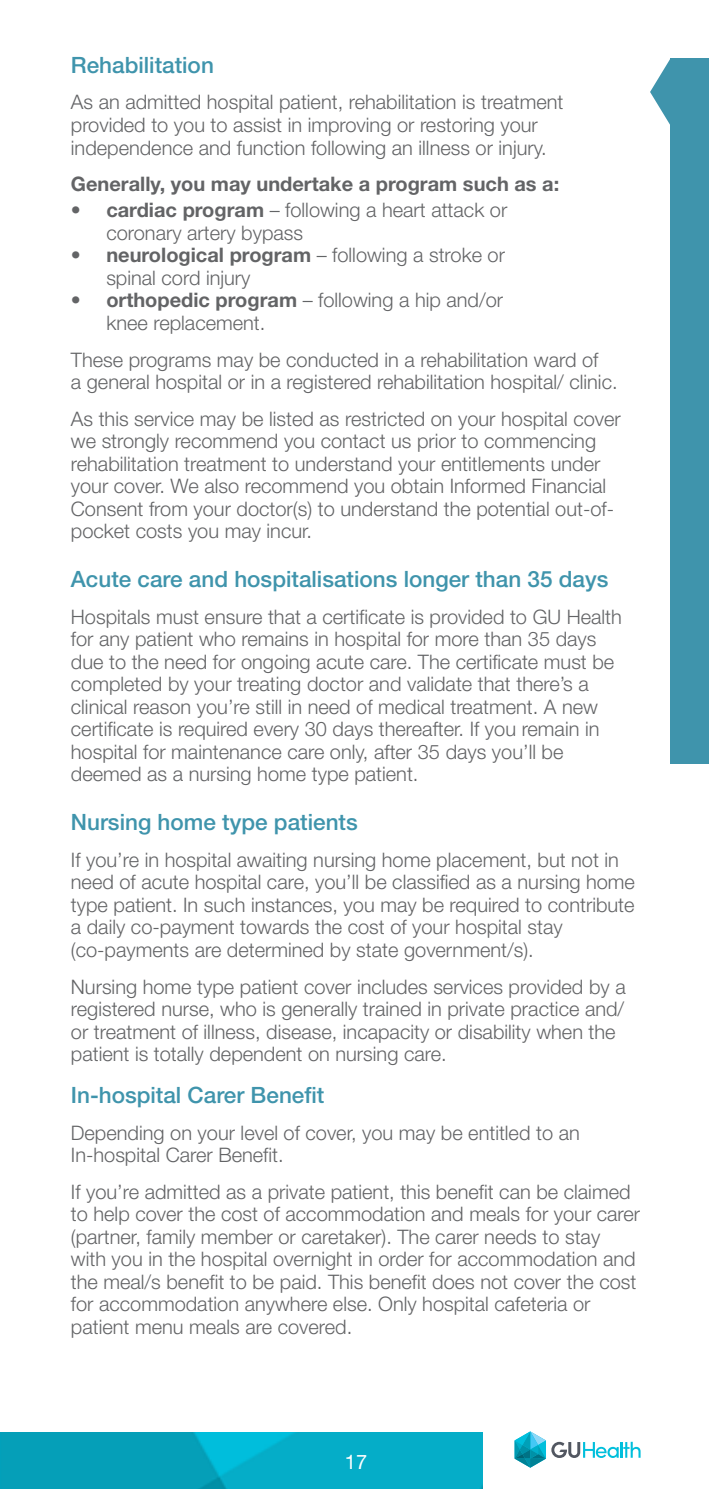
<style>
.page{position:relative;width:709px;height:1489px;background:#fff}
.page>*{position:absolute;margin:0;border:0;box-sizing:border-box;transform-origin:0 0}
.t1{font:500 22.5px "Helvetica Neue LT Std";color:#3f94ac}
.t2{font:300 20px/22.5px "Helvetica Neue LT Std";color:#636466}
.t3{font:700 20px "Helvetica Neue LT Std";color:#636466}
.t4{font:20px "Helvetica Neue LT Std";color:#fff}
.s1{font-weight:700}
</style>
<div class="page">
<img style="left:0;top:1432px;width:482px;height:56px">
<svg style="left:650px;top:59px;width:20px;height:66px"></svg>
<div style="left:670px;top:59px;width:39px;height:704px;background:#3f94ac"></div>
<svg style="left:514px;top:1431px;width:126px;height:36px"></svg>
<p class="t1" style="left:71px;top:51px;width:144px">Rehabilitation</p>
<p class="t2" style="left:71px;top:91px;width:494px">As an admitted hospital patient, rehabilitation is treatment provided to you to assist in improving or restoring your independence and function following an illness or injury.</p>
<p class="t3" style="left:71px;top:172px;width:490px">Generally, you may undertake a program such as a:</p>
<p class="t2" style="left:106px;top:198px;width:402px;text-indent:-35px">• <span class="s1">cardiac program</span> – following a heart attack or coronary artery bypass</p>
<p class="t2" style="left:106px;top:243px;width:400px;text-indent:-35px">• <span class="s1">neurological program</span> – following a stroke or spinal cord injury</p>
<p class="t2" style="left:106px;top:288px;width:398px;text-indent:-35px">• <span class="s1">orthopedic program</span> – following a hip and/or knee replacement.</p>
<p class="t2" style="left:71px;top:348px;width:548px">These programs may be conducted in a rehabilitation ward of<br>a general hospital or in a registered rehabilitation hospital/ clinic.</p>
<p class="t2" style="left:71px;top:407px;width:551px">As this service may be listed as restricted on your hospital cover we strongly recommend you contact us prior to commencing rehabilitation treatment to understand your entitlements under your cover. We also recommend you obtain Informed Financial Consent from your doctor(s) to understand the potential out-of&shy;pocket costs you may incur.</p>
<p class="t1" style="left:71px;top:565px;width:539px">Acute care and hospitalisations longer than 35 days</p>
<p class="t2" style="left:71px;top:605px;width:552px">Hospitals must ensure that a certificate is provided to GU Health for any patient who remains in hospital for more than 35 days due to the need for ongoing acute care. The certificate must be completed by your treating doctor and validate that there’s a clinical reason you’re still in need of medical treatment. A new certificate is required every 30 days thereafter. If you remain in hospital for maintenance care only, after 35 days you’ll be deemed as a nursing home type patient.</p>
<p class="t1" style="left:71px;top:808px;width:288px">Nursing home type patients</p>
<p class="t2" style="left:71px;top:848px;width:565px">If you’re in hospital awaiting nursing home placement, but not in need of acute hospital care, you’ll be classified as a nursing home type patient. In such instances, you may be required to contribute a daily co-payment towards the cost of your hospital stay (co-payments are determined by state government/s).</p>
<p class="t2" style="left:71px;top:974px;width:556px">Nursing home type patient cover includes services provided by a registered nurse, who is generally trained in private practice and/ or treatment of illness, disease, incapacity or disability when the patient is totally dependent on nursing care.</p>
<p class="t1" style="left:71px;top:1081px;width:255px">In-hospital Carer Benefit</p>
<p class="t2" style="left:71px;top:1120px;width:510px">Depending on your level of cover, you may be entitled to an<br>In-hospital Carer Benefit.</p>
<p class="t2" style="left:71px;top:1179px;width:571px">If you’re admitted as a private patient, this benefit can be claimed to help cover the cost of accommodation and meals for your carer (partner, family member or caretaker). The carer needs to stay with you in the hospital overnight in order for accommodation and the meal/s benefit to be paid. This benefit does not cover the cost for accommodation anywhere else. Only hospital cafeteria or patient menu meals are covered.</p>
<p class="t4" style="left:345px;top:1449px;width:24px">17</p>
</div>
